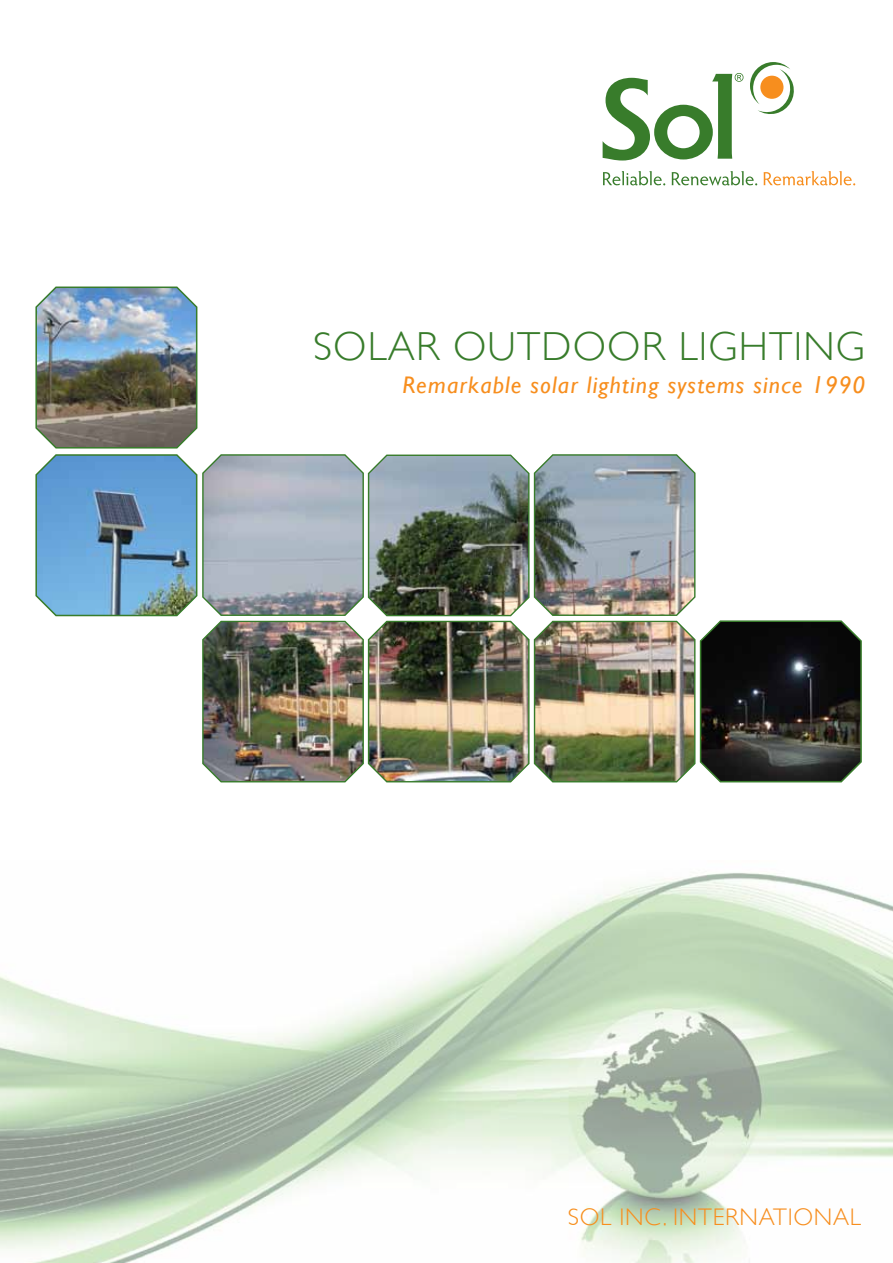
<style>
.page{position:relative;width:893px;height:1263px;background:#fff}
.page>*{position:absolute;margin:0;border:0;box-sizing:border-box;transform-origin:0 0}
.t1{font:300 40.5px "Gill Sans";letter-spacing:.03em;color:#387c2b}
.t2{font:italic 24px "Gill Sans";letter-spacing:.05em;color:#f78e1e}
.t3{font:300 24px "Gill Sans";letter-spacing:.03em;color:#f78e1e}
</style>
<div class="page">
<svg style="left:0;top:873px;width:893px;height:390px"></svg>
<svg style="left:603px;top:171px;width:62px;height:14px"></svg>
<svg style="left:672px;top:171px;width:85px;height:14px"></svg>
<svg style="left:764px;top:171px;width:91px;height:14px"></svg>
<svg style="left:750px;top:62px;width:44px;height:52px"></svg>
<div style="left:760px;top:76px;width:23px;height:23px;background:#f78e1e;border-radius:50%"></div>
<svg style="left:603px;top:73px;width:140px;height:88px"></svg>
<img style="left:35px;top:286px;width:827px;height:497px">
<p class="t1" style="left:313px;top:323px;width:553px">SOLAR OUTDOOR LIGHTING</p>
<p class="t2" style="left:402px;top:371px;width:464px">Remarkable solar lighting systems since 1990</p>
<p class="t3" style="left:568px;top:1203px;width:295px">SOL INC. INTERNATIONAL</p>
</div>
